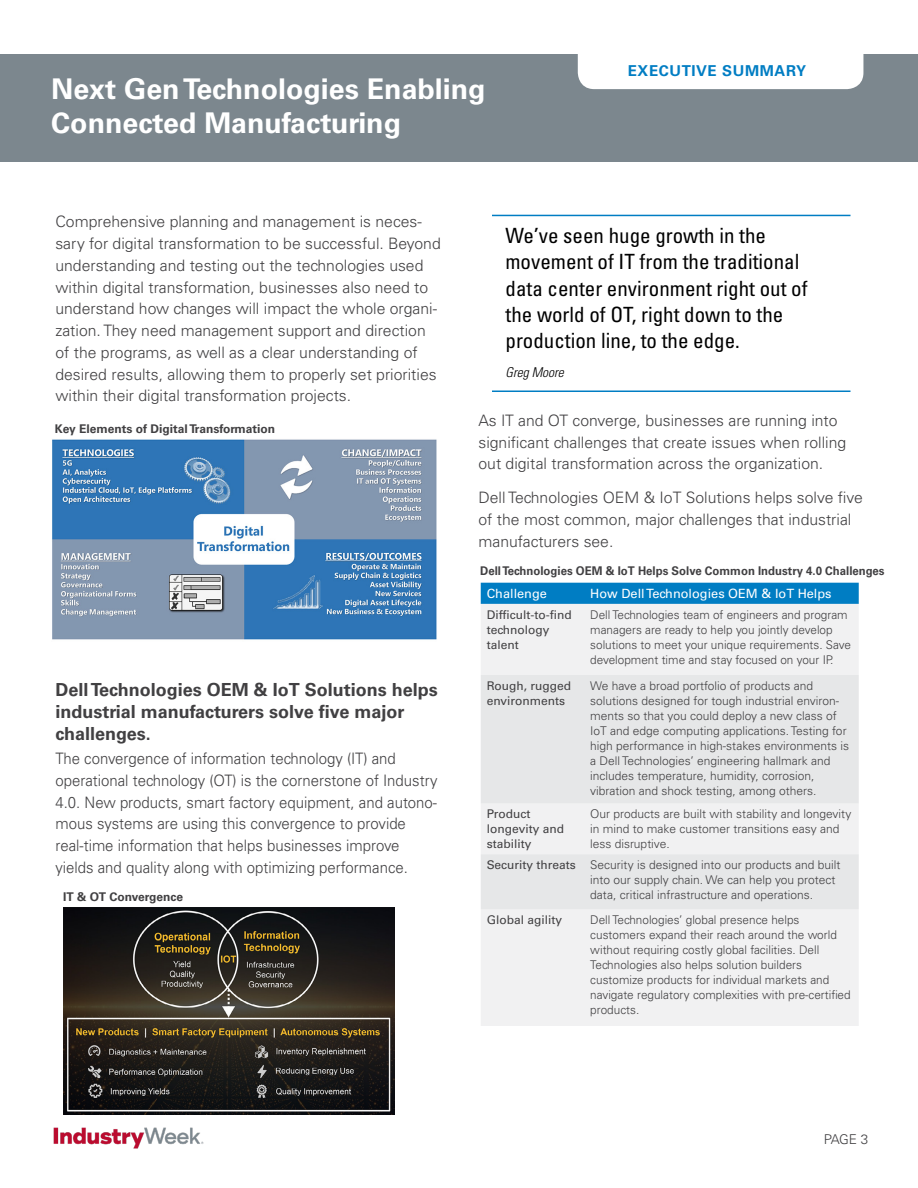
<style>
.page{position:relative;width:918px;height:1188px;background:#fff}
.page>*{position:absolute;margin:0;border:0;box-sizing:border-box;transform-origin:0 0}
.t1{font:700 28.5px/34.2px "Univers LT Std";color:#fff}
.t2{font:condensed 21px/26.2px "Univers LT Std";color:#000}
.t3{font:700 18px/21.8px "Univers LT Std";color:#414042}
.t4{font:300 15.75px/21.8px "Univers LT Std";color:#414042}
.t5{font:300 15.75px/21.8px "Univers LT Std";color:#414042;scale:.95 1}
.t6{font:700 15px "Univers LT Std";letter-spacing:.04em;color:#007dc3}
.t7{font:italic 300 condensed 13.5px "Univers LT Std";color:#000}
.t8{font:300 13.5px "Univers LT Std";color:#414042}
.t9{font:12.75px "Univers LT Std";color:#fff}
.t10{font:300 12px/15px "Univers LT Std";color:#414042}
.t11{font:12px/15px "Univers LT Std";color:#414042}
.t12{font:700 12px "Univers LT Std";color:#414042;scale:.95 1}
.t13{font:700 12px "Univers LT Std";color:#414042}
.s1{font-weight:400}
</style>
<div class="page">
<div style="left:0;top:54px;width:918px;height:108px;background:#7c878e"></div>
<div style="left:578px;top:54px;width:285px;height:35px;background:#fff"></div>
<img style="left:53px;top:1127px;width:151px;height:22px">
<hr style="left:492px;top:215px;width:358px;height:1px;background:#007dc3">
<hr style="left:492px;top:391px;width:358px;height:1px;background:#007dc3">
<div style="left:481px;top:583px;width:378px;height:21px;background:#007dc3"></div>
<div style="left:481px;top:604px;width:378px;height:422px;background:#f1f1f2"></div>
<svg style="left:481px;top:675px;width:378px;height:234px;fill:#e6e7e8"></svg>
<img style="left:52px;top:439px;width:385px;height:201px">
<img style="left:63px;top:908px;width:332px;height:207px">
<h1 class="t1" style="left:51px;top:72px;width:436px">Next Gen Technologies Enabling<br>Connected Manufacturing</h1>
<p class="t6" style="left:628px;top:62px;width:180px">EXECUTIVE SUMMARY</p>
<p class="t4" style="left:55px;top:211px;width:387px">Comprehensive planning and management is neces&shy;sary for digital transformation to be successful. Beyond understanding and testing out the technologies used within digital transformation, businesses also need to understand how changes will impact the whole organi&shy;zation. They need management support and direction of the programs, as well as a clear understanding of desired results, allowing them to properly set priorities within their digital transformation projects.</p>
<p class="t13" style="left:55px;top:422px;width:222px">Key Elements of Digital Transformation</p>
<h3 class="t3" style="left:55px;top:679px;width:384px">Dell Technologies OEM &amp; IoT Solutions helps industrial manufacturers solve five major challenges.</h3>
<p class="t5" style="left:55px;top:748px;width:404px">The convergence of information technology (IT) and operational technology (OT) is the cornerstone of Industry 4.0. New products, smart factory equipment, and autono&shy;mous systems are using this convergence to provide real-time information that helps businesses improve yields and quality along with optimizing performance.</p>
<p class="t13" style="left:63px;top:890px;width:121px">IT &amp; OT Convergence</p>
<h2 class="t2" style="left:506px;top:222px;width:304px">We’ve seen huge growth in the movement of IT from the traditional data center environment right out of the world of OT, right down to the production line, to the edge.</h2>
<p class="t7" style="left:506px;top:364px;width:60px">Greg Moore</p>
<h3 class="t4" style="left:478px;top:409px;width:369px">As IT and OT converge, businesses are running into significant challenges that create issues when rolling out digital transformation across the organization.</h3>
<h3 class="t4" style="left:478px;top:487px;width:386px">Dell Technologies OEM &amp; IoT Solutions helps solve five of the most common, major challenges that industrial manufacturers see.</h3>
<p class="t12" style="left:480px;top:564px;width:427px">Dell Technologies OEM &amp; IoT Helps Solve Common Industry 4.0 Challenges</p>
<p class="t9" style="left:487px;top:586px;width:62px">Challenge</p>
<p class="t9" style="left:590px;top:586px;width:243px">How Dell Technologies OEM &amp; IoT Helps</p>
<p class="t11" style="left:487px;top:607px;width:87px">Difficult-to-find technology talent</p>
<p class="t10" style="left:590px;top:607px;width:262px">Dell Technologies team of engineers and program managers are ready to help you jointly develop solutions to meet your unique requirements. Save development time and stay focused on your IP.</p>
<p class="t11" style="left:487px;top:678px;width:86px">Rough, rugged environments</p>
<p class="t10" style="left:590px;top:678px;width:260px">We have a broad portfolio of products and solutions designed for tough industrial environ&shy;ments so that you could deploy a new class of IoT and edge computing applications. Testing for high performance in high-stakes environments is a Dell Technologies’ engineering hallmark and includes temperature, humidity, corrosion, vibration and shock testing, among others.</p>
<p class="t11" style="left:487px;top:807px;width:79px">Product longevity and stability</p>
<p class="t10" style="left:590px;top:806px;width:263px">Our products are built with stability and longevity in mind to make customer transitions easy and less disruptive.</p>
<p class="t10" style="left:590px;top:857px;width:252px;text-indent:-104px"><span class="s1">Security threats</span> Security is designed into our products and built into our supply chain. We can help you protect data, critical infrastructure and operations.</p>
<p class="t11" style="left:487px;top:912px;width:77px">Global agility</p>
<p class="t10" style="left:590px;top:912px;width:262px">Dell Technologies’ global presence helps customers expand their reach around the world without requiring costly global facilities. Dell Technologies also helps solution builders customize products for individual markets and navigate regulatory complexities with pre-certified products.</p>
<p class="t8" style="left:824px;top:1132px;width:46px">PAGE 3</p>
</div>
